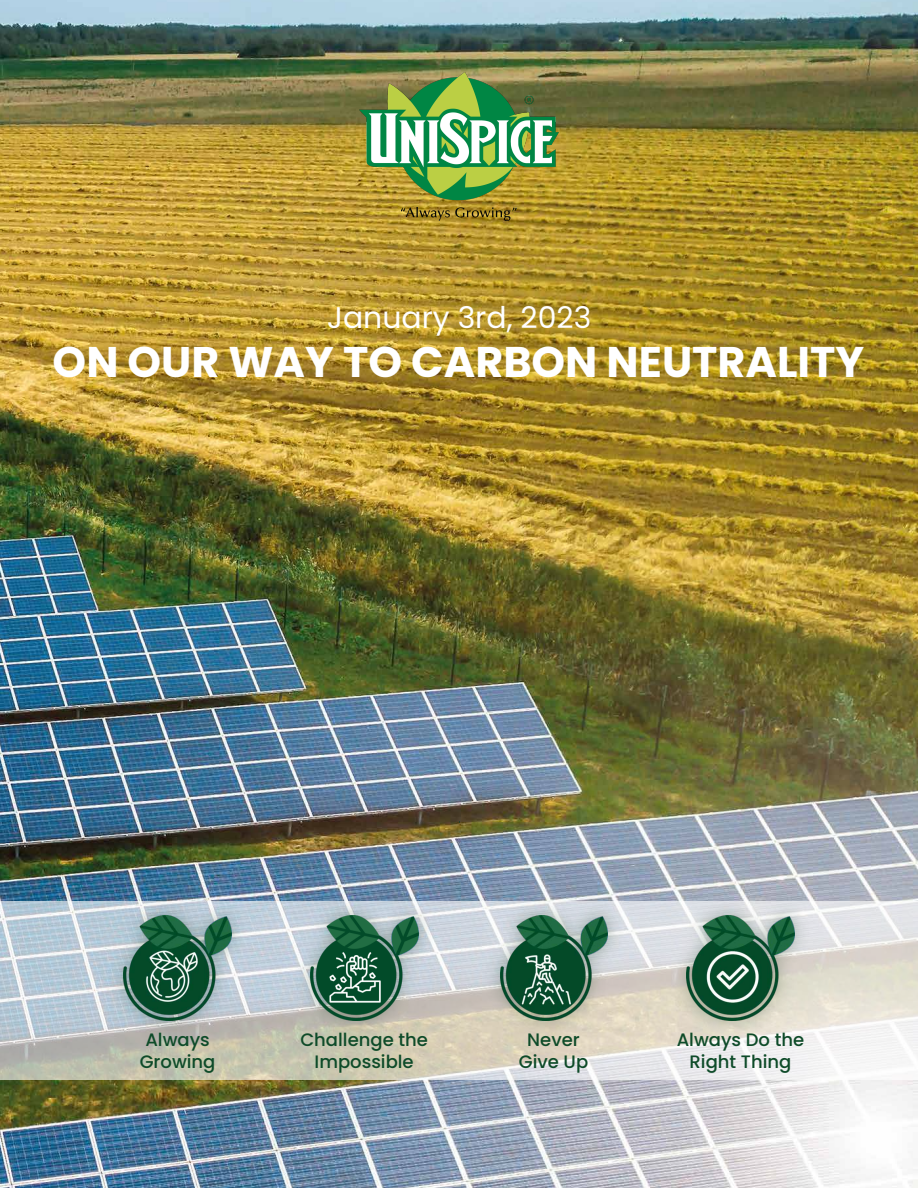
<style>
.page{position:relative;width:918px;height:1188px;background:#fff}
.page>*{position:absolute;margin:0;border:0;box-sizing:border-box;transform-origin:0 0}
.t1{font:700 42.9px "Poppins";color:#fff}
.t2{font:29.85px "Poppins";color:#fff}
.t3{font:500 18px/21.5px "Poppins";color:#0e4b29;text-align:center}
</style>
<div class="page">
<img style="left:0;top:0;width:918px;height:1188px">
<img style="left:359px;top:72px;width:200px;height:149px">
<svg style="left:0;top:901px;width:918px;height:178px"></svg>
<img style="left:287px;top:892px;width:154px;height:151px">
<img style="left:311px;top:915px;width:107px;height:106px">
<img style="left:477px;top:892px;width:154px;height:151px">
<img style="left:500px;top:915px;width:108px;height:106px">
<img style="left:664px;top:892px;width:152px;height:151px">
<img style="left:686px;top:915px;width:108px;height:106px">
<img style="left:102px;top:892px;width:152px;height:151px">
<img style="left:124px;top:915px;width:108px;height:106px">
<h2 class="t2" style="left:327px;top:300px;width:266px">January 3rd, 2023</h2>
<h1 class="t1" style="left:53px;top:338px;width:813px">ON OUR WAY TO CARBON NEUTRALITY</h1>
<p class="t3" style="left:140px;top:1029px;width:77px">Always<br>Growing</p>
<p class="t3" style="left:300px;top:1029px;width:129px">Challenge the<br>Impossible</p>
<p class="t3" style="left:519px;top:1029px;width:71px">Never<br>Give Up</p>
<p class="t3" style="left:677px;top:1029px;width:129px">Always Do the<br>Right Thing</p>
</div>
